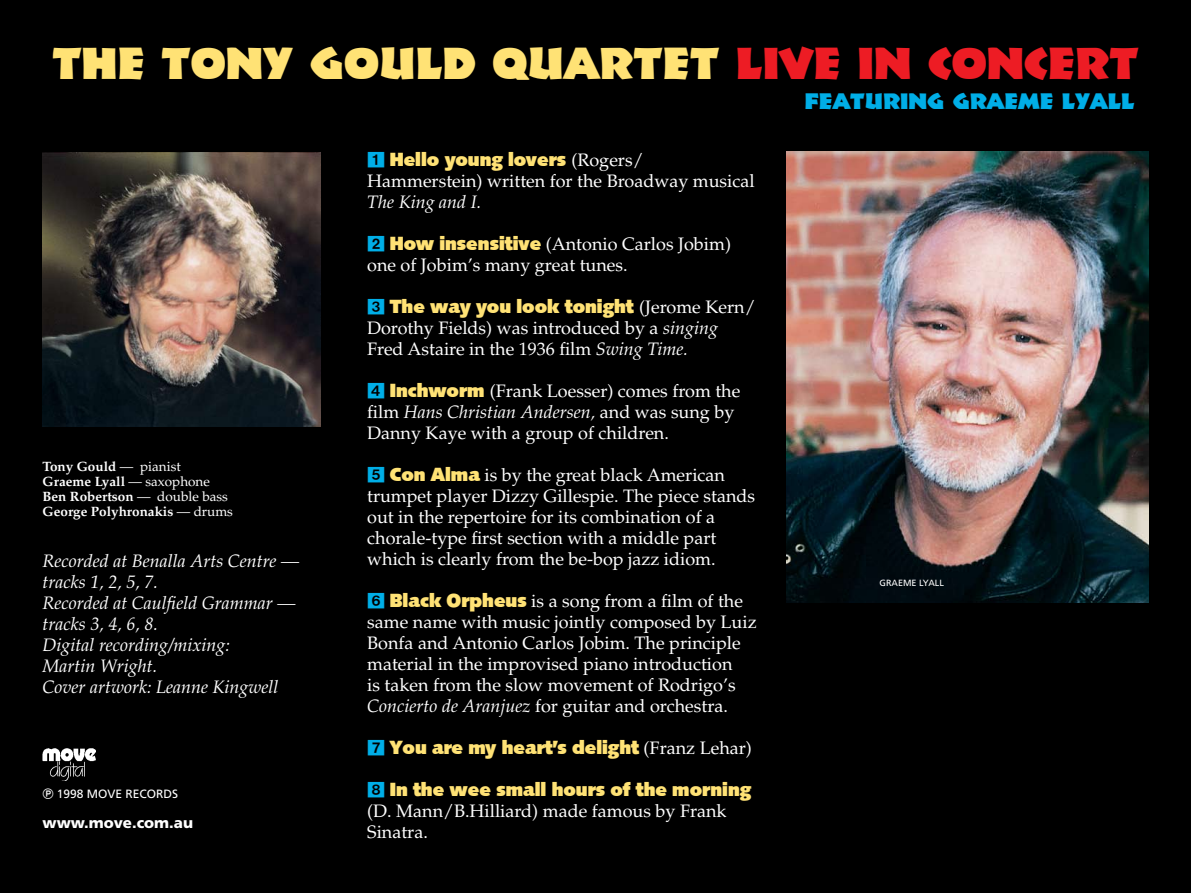
<style>
.page{position:relative;width:1191px;height:893px;background:#fff}
.page>*{position:absolute;margin:0;border:0;box-sizing:border-box;transform-origin:0 0}
.t1{font:900 45px "Informal 011 BT";color:#ffe275}
.t2{font:900 22.5px "Informal 011 BT";color:#00aee7}
.t3{font:18px/21px "Palatino";color:#fff}
.t4{font:italic 18px/21px "Palatino";color:#fff}
.t5{font:18px "Lansette Display S Si";color:#ffe275}
.t6{font:900 15px "Frutiger";color:#fff}
.t7{font:700 13.5px/15px "Palatino";color:#fff}
.t8{font:12px "Frutiger";color:#fff}
.t9{font:9px "Frutiger";color:#fff}
.s1{color:#ed1c24}
.s2{font-weight:400}
.s3{font-family:"Format Pi Two S Si"}
.s4{font-family:"Format Pi One S Si";color:#00aee7}
.s5{font-family:"Palatino";color:#fff}
.s6{font-family:"Lansette Display S Si";color:#ffe275}
.s7{font-style:italic}
</style>
<div class="page">
<div style="left:1px;top:1px;width:1188px;height:891px;background:#000"></div>
<img style="left:43px;top:748px;width:53px;height:33px">
<img style="left:43px;top:152px;width:277px;height:275px">
<img style="left:787px;top:151px;width:361px;height:451px">
<h1 class="t1" style="left:52px;top:35px;width:1087px">THE TONY GOULD QUARTET <span class="s1">LIVE IN CONCERT</span></h1>
<p class="t7" style="left:43px;top:459px;width:192px">Tony Gould <span class="s2">— pianist<br></span>Graeme Lyall <span class="s2">— saxophone<br></span>Ben Robertson <span class="s2">— double bass<br></span>George Polyhronakis <span class="s2">— drums</span></p>
<p class="t4" style="left:43px;top:551px;width:258px">Recorded at Benalla Arts Centre — tracks 1, 2, 5, 7.<br>Recorded at Caulfield Grammar — tracks 3, 4, 6, 8.<br>Digital recording/mixing:<br>Martin Wright.<br>Cover artwork: Leanne Kingwell</p>
<p class="t8" style="left:43px;top:787px;width:137px"><span class="s3">P</span> 1998 MOVE RECORDS</p>
<p class="t6" style="left:43px;top:814px;width:152px">www.move.com.au</p>
<p class="t5" style="left:367px;top:151px;width:278px"><span class="s4">1</span> Hello young lovers <span class="s5">(Rogers/</span></p>
<p class="t3" style="left:367px;top:171px;width:389px">Hammerstein) written for the Broadway musical</p>
<p class="t4" style="left:367px;top:192px;width:116px">The King and I.</p>
<p class="t3" style="left:367px;top:234px;width:365px"><span class="s4">2</span> <span class="s6">How insensitive</span> (Antonio Carlos Jobim) one of Jobim’s many great tunes.</p>
<p class="t5" style="left:367px;top:298px;width:390px"><span class="s4">3</span> The way you look tonight <span class="s5">(Jerome Kern/</span></p>
<p class="t3" style="left:367px;top:318px;width:352px">Dorothy Fields) was introduced by a <span class="s7">singing<br></span>Fred Astaire in the 1936 film <span class="s7">Swing Time.</span></p>
<p class="t3" style="left:367px;top:381px;width:375px"><span class="s4">4</span> <span class="s6">Inchworm</span> (Frank Loesser) comes from the film <span class="s7">Hans Christian Andersen,</span> and was sung by<br>Danny Kaye with a group of children.</p>
<p class="t3" style="left:367px;top:465px;width:389px"><span class="s4">5</span> <span class="s6">Con Alma</span> is by the great black American trumpet player Dizzy Gillespie. The piece stands out in the repertoire for its combination of a chorale-type first section with a middle part which is clearly from the be-bop jazz idiom.</p>
<p class="t3" style="left:367px;top:591px;width:391px"><span class="s4">6</span> <span class="s6">Black Orpheus</span> is a song from a film of the same name with music jointly composed by Luiz Bonfa and Antonio Carlos Jobim. The principle material in the improvised piano introduction<br>is taken from the slow movement of Rodrigo’s <span class="s7">Concierto de Aranjuez</span> for guitar and orchestra.</p>
<p class="t5" style="left:367px;top:739px;width:386px"><span class="s4">7</span> You are my heart’s delight <span class="s5">(Franz Lehar)</span></p>
<p class="t5" style="left:367px;top:781px;width:385px"><span class="s4">8</span> In the wee small hours of the morning</p>
<p class="t3" style="left:367px;top:801px;width:361px">(D. Mann/B.Hilliard) made famous by Frank<br>Sinatra.</p>
<p class="t2" style="left:804px;top:87px;width:331px">FEATURING GRAEME LYALL</p>
<p class="t9" style="left:879px;top:578px;width:66px">GRAEME LYALL</p>
</div>
